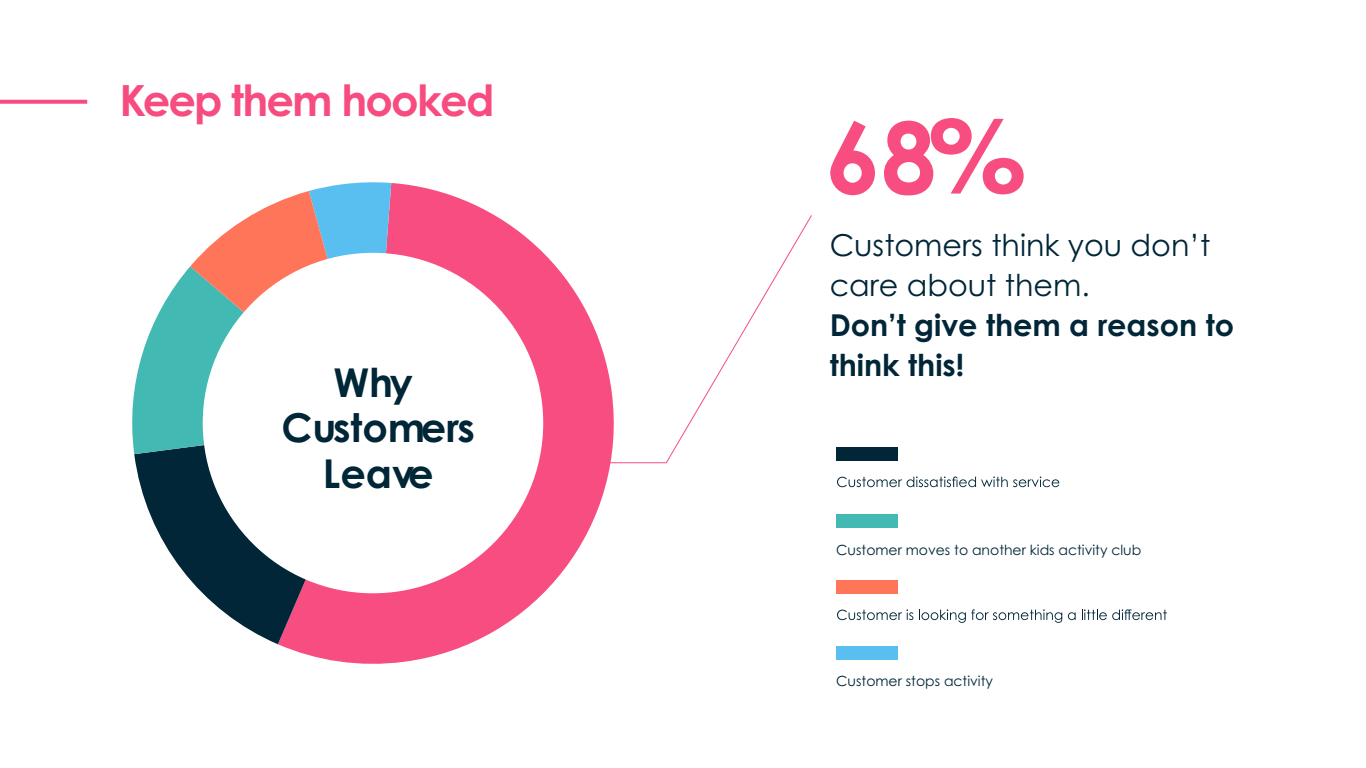
<style>
.page{position:relative;width:1366px;height:768px;background:#fff}
.page>*{position:absolute;margin:0;border:0;box-sizing:border-box;transform-origin:0 0}
.t1{font:700 99.1px "Century Gothic Pro";color:#f74d80}
.t2{font:700 43px "Century Gothic Pro";letter-spacing:-.04em;color:#f74c7f}
.t3{font:700 39.8px/45.3px "Century Gothic Pro";color:#002638;text-align:center}
.t4{font:30.2px/40px "Century Gothic Pro";color:#002638}
.t5{font:700 30.2px/40px "Century Gothic Pro";color:#002638}
.t6{font:14px "Century Gothic Pro";color:#002638}
.s1{font-family:"Futura"}
</style>
<div class="page">
<svg style="left:0;top:100px;width:87px;height:4px"></svg>
<svg style="left:837px;top:476px;width:222px;height:11px"></svg>
<svg style="left:837px;top:609px;width:76px;height:11px"></svg>
<svg style="left:919px;top:609px;width:143px;height:14px"></svg>
<svg style="left:1068px;top:612px;width:8px;height:8px"></svg>
<svg style="left:1082px;top:609px;width:85px;height:11px"></svg>
<svg style="left:278px;top:183px;width:333px;height:481px;fill:#f74d80"></svg>
<svg style="left:134px;top:454px;width:239px;height:190px;fill:#002638"></svg>
<svg style="left:132px;top:266px;width:74px;height:188px;fill:#42bab3"></svg>
<svg style="left:309px;top:182px;width:82px;height:72px;background:#7abde8"></svg>
<svg style="left:190px;top:191px;width:183px;height:232px"></svg>
<div style="left:203px;top:253px;width:340px;height:340px;background:#fff;border-radius:50%"></div>
<div style="left:836px;top:448px;width:61px;height:13px;background:#002638"></div>
<div style="left:836px;top:514px;width:61px;height:14px;background:#42bab3"></div>
<div style="left:836px;top:580px;width:61px;height:14px;background:#ff7559"></div>
<div style="left:836px;top:646px;width:61px;height:14px;background:#59bff0"></div>
<svg style="left:590px;top:214px;width:222px;height:250px"></svg>
<h2 class="t2" style="left:119px;top:74px;width:376px">Keep them hooked</h2>
<h3 class="t3" style="left:282px;top:359px;width:195px">Why<br>Customers<br>Leave</h3>
<h1 class="t1" style="left:825px;top:96px;width:203px">68<span class="s1">%</span></h1>
<h3 class="t4" style="left:830px;top:225px;width:382px">Customers think you don’t care about them.</h3>
<h3 class="t5" style="left:830px;top:305px;width:406px">Don’t give them a reason to think this!</h3>
<p class="t6" style="left:836px;top:542px;width:307px">Customer moves to another kids activity club</p>
<p class="t6" style="left:836px;top:672px;width:158px">Customer stops activity</p>
</div>
